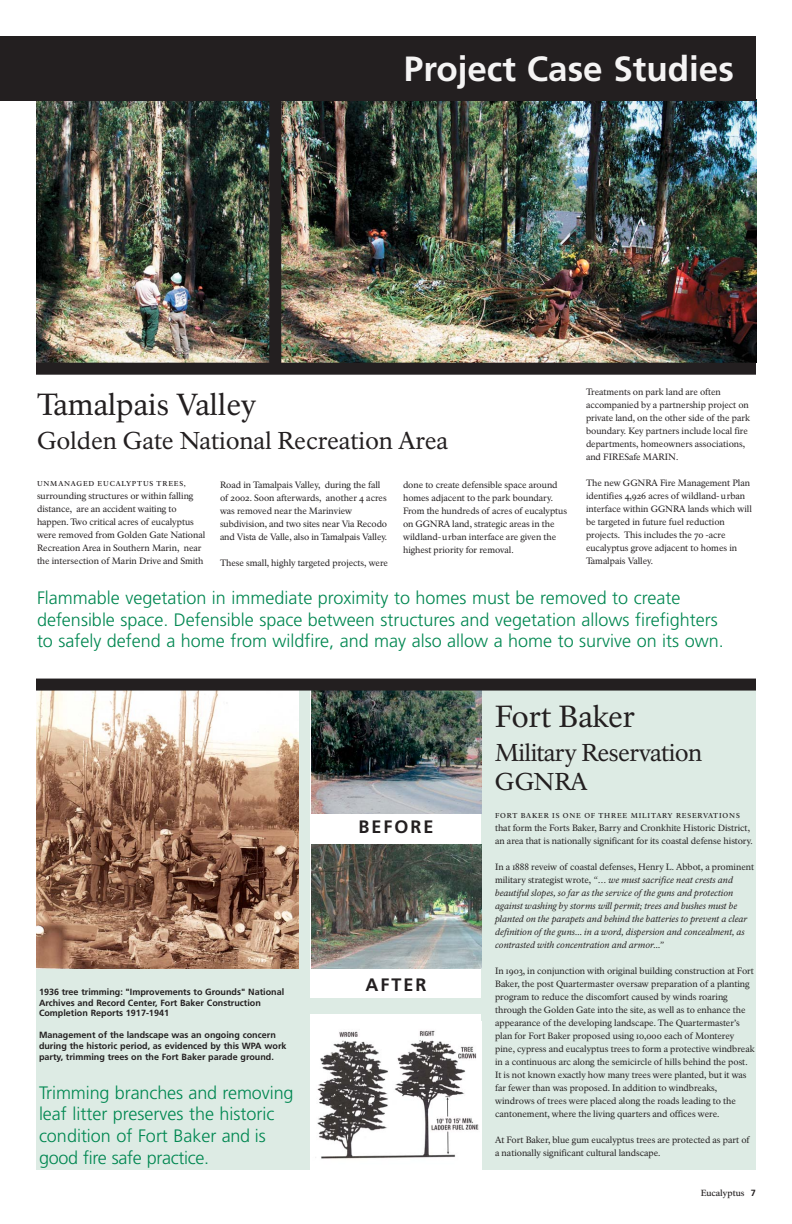
<style>
.page{position:relative;width:792px;height:1224px;background:#fff}
.page>*{position:absolute;margin:0;border:0;box-sizing:border-box;transform-origin:0 0}
.t1{font:700 35px "Frutiger";color:#f5f4f4}
.t2{font:30px "NPS Rawlinson";color:#231f20}
.t3{font:24px/28.8px "NPS Rawlinson";letter-spacing:-.01em;color:#231f20}
.t4{font:300 18px/21.6px "Frutiger";color:#008751}
.t5{font:700 18px "Frutiger";letter-spacing:.11em;color:#231f20}
.t6{font:9px/13px "NPS Rawlinson";color:#231f20}
.t7{font:italic 9px/13px "NPS Rawlinson";color:#231f20}
.t8{font:700 9px/10.8px "Frutiger";color:#231f20}
.t9{font:8.8px "NPS Rawlinson Two";color:#231f20}
.t10{font:7px "NPS Rawlinson Two";letter-spacing:.12em;color:#231f20}
.s1{font-style:normal}
.s2{font-family:"Frutiger";font-weight:700;font-size:9px}
</style>
<div class="page">
<img style="left:281px;top:101px;width:475px;height:262px">
<div style="left:36px;top:690px;width:720px;height:480px;background:#ddebe4"></div>
<div style="left:311px;top:690px;width:170px;height:308px;background:#fff"></div>
<img style="left:36px;top:100px;width:233px;height:263px">
<div style="left:311px;top:1015px;width:170px;height:155px;background:#fff"></div>
<img style="left:315px;top:1030px;width:164px;height:129px">
<img style="left:36px;top:691px;width:262px;height:278px">
<img style="left:311px;top:691px;width:170px;height:123px">
<img style="left:311px;top:844px;width:170px;height:124px">
<div style="left:0;top:36px;width:756px;height:64px;background:#231f20"></div>
<div style="left:36px;top:679px;width:720px;height:12px;background:#231f20"></div>
<div style="left:36px;top:363px;width:720px;height:12px;background:#231f20"></div>
<div style="left:269px;top:97px;width:12px;height:270px;background:#231f20"></div>
<h1 class="t1" style="left:404px;top:55px;width:331px">Project Case Studies</h1>
<h2 class="t2" style="left:37px;top:393px;width:221px">Tamalpais Valley</h2>
<h3 class="t3" style="left:37px;top:429px;width:413px">Golden Gate National Recreation Area</h3>
<p class="t10" style="left:37px;top:481px;width:150px">UNMANAGED EUCALYPTUS TREES,</p>
<p class="t6" style="left:37px;top:490px;width:170px">surrounding structures or within falling distance, are an accident waiting to happen. Two critical acres of eucalyptus were removed from Golden Gate National Recreation Area in Southern Marin, near the intersection of Marin Drive and Smith</p>
<p class="t6" style="left:220px;top:479px;width:169px">Road in Tamalpais Valley, during the fall of 2002. Soon afterwards, another 4 acres was removed near the Marinview subdivision, and two sites near Via Recodo and Vista de Valle, also in Tamalpais Valley.</p>
<p class="t6" style="left:220px;top:557px;width:169px">These small, highly targeted projects, were</p>
<p class="t6" style="left:403px;top:479px;width:166px">done to create defensible space around homes adjacent to the park boundary.<br>From the hundreds of acres of eucalyptus on GGNRA land, strategic areas in the wildland-urban interface are given the highest priority for removal.</p>
<p class="t6" style="left:586px;top:386px;width:166px">Treatments on park land are often accompanied by a partnership project on private land, on the other side of the park boundary. Key partners include local fire departments, homeowners associations, and FIRESafe MARIN.</p>
<p class="t6" style="left:586px;top:477px;width:167px">The new GGNRA Fire Management Plan identifies 4,926 acres of wildland-urban interface within GGNRA lands which will be targeted in future fuel reduction projects. This includes the 70 -acre eucalyptus grove adjacent to homes in Tamalpais Valley.</p>
<p class="t4" style="left:37px;top:589px;width:688px">Flammable vegetation in immediate proximity to homes must be removed to create defensible space. Defensible space between structures and vegetation allows firefighters to safely defend a home from wildfire, and may also allow a home to survive on its own.</p>
<p class="t8" style="left:39px;top:987px;width:247px">1936 tree trimming: "Improvements to Grounds" National<br>Archives and Record Center, Fort Baker Construction<br>Completion Reports 1917-1941</p>
<p class="t8" style="left:39px;top:1030px;width:249px">Management of the landscape was an ongoing concern during the historic period, as evidenced by this WPA work party, trimming trees on the Fort Baker parade ground.</p>
<h3 class="t4" style="left:39px;top:1083px;width:256px">Trimming branches and removing leaf litter preserves the historic condition of Fort Baker and is good fire safe practice.</h3>
<h3 class="t5" style="left:358px;top:820px;width:77px">BEFORE</h3>
<h3 class="t5" style="left:365px;top:978px;width:63px">AFTER</h3>
<h2 class="t2" style="left:495px;top:704px;width:142px">Fort Baker</h2>
<h3 class="t3" style="left:495px;top:740px;width:209px">Military Reservation<br>GGNRA</h3>
<p class="t10" style="left:495px;top:813px;width:246px">FORT BAKER IS ONE OF THREE MILITARY RESERVATIONS</p>
<p class="t6" style="left:495px;top:822px;width:259px">that form the Forts Baker, Barry and Cronkhite Historic District, an area that is nationally significant for its coastal defense history.</p>
<p class="t7" style="left:495px;top:862px;width:260px"><span class="s1">In a 1888 reveiw of coastal defenses, Henry L. Abbot, a prominent military strategist wrote,</span> “… we must sacrifice neat crests and beautiful slopes, so far as the service of the guns and protection against washing by storms will permit; trees and bushes must be planted on the parapets and behind the batteries to prevent a clear definition of the guns... in a word, dispersion and concealment, as contrasted with concentration and armor...”</p>
<p class="t6" style="left:495px;top:965px;width:261px">In 1903, in conjunction with original building construction at Fort Baker, the post Quartermaster oversaw preparation of a planting program to reduce the discomfort caused by winds roaring through the Golden Gate into the site, as well as to enhance the appearance of the developing landscape. The Quartermaster’s plan for Fort Baker proposed using 10,000 each of Monterey pine, cypress and eucalyptus trees to form a protective windbreak in a continuous arc along the semicircle of hills behind the post.<br>It is not known exactly how many trees were planted, but it was far fewer than was proposed. In addition to windbreaks, windrows of trees were placed along the roads leading to the cantonement, where the living quarters and offices were.</p>
<p class="t6" style="left:495px;top:1134px;width:256px">At Fort Baker, blue gum eucalyptus trees are protected as part of a nationally significant cultural landscape.</p>
<p class="t9" style="left:701px;top:1189px;width:57px">Eucalyptus <span class="s2">7</span></p>
</div>
